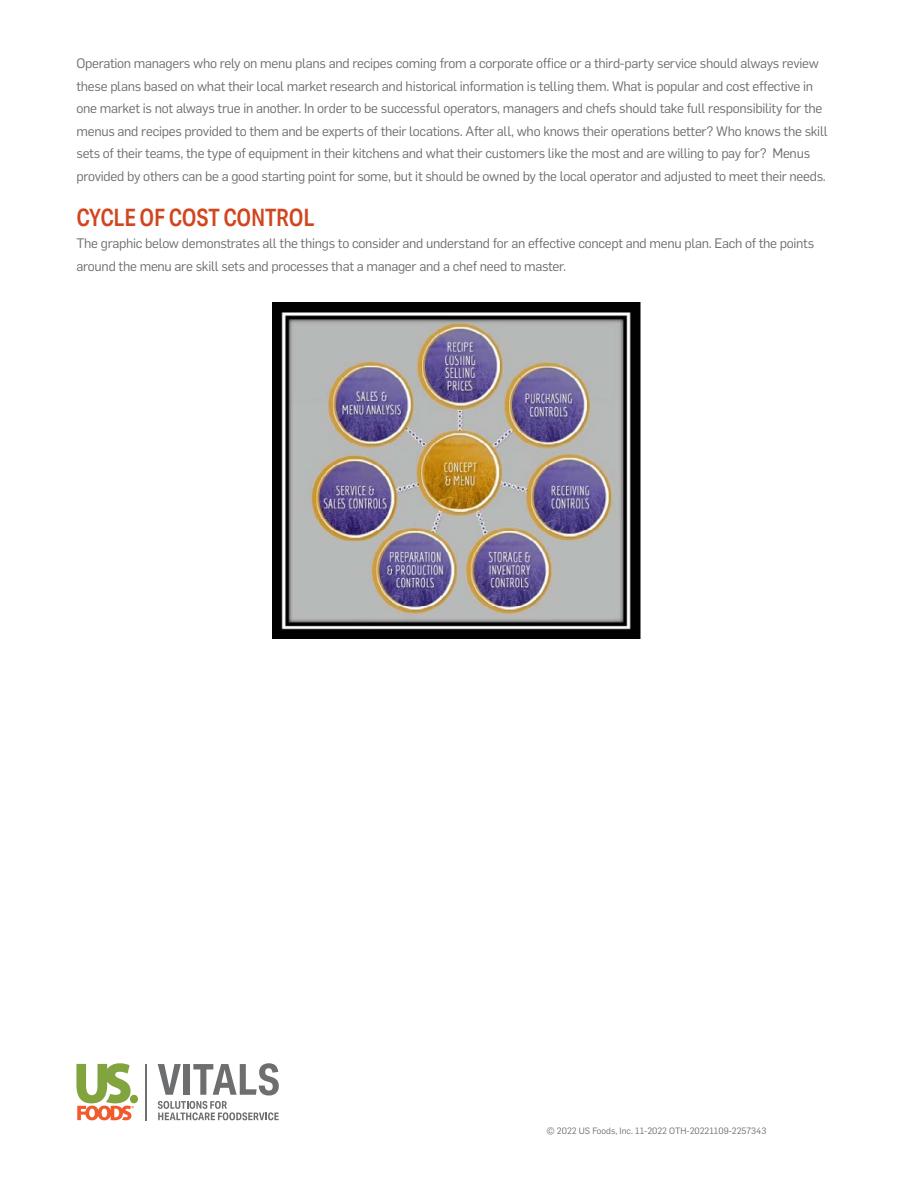
<style>
.page{position:relative;width:918px;height:1188px;background:#fff}
.page>*{position:absolute;margin:0;border:0;box-sizing:border-box;transform-origin:0 0}
.t1{font:500 24px "Aktiv Grotesk Cd";letter-spacing:-.01em;color:#d1461f}
.t2{font:13.5px/22.5px "Flama";letter-spacing:-.02em;color:#6d6e71}
.t3{font:9px "Flama";color:#6d6e71}
</style>
<div class="page">
<hr style="left:145px;top:1064px;width:2px;height:56px;background:#6d6f70">
<div style="left:130px;top:1095px;width:8px;height:8px;background:#82a43e;border-radius:50%"></div>
<svg style="left:76px;top:1063px;width:58px;height:57px"></svg>
<svg style="left:158px;top:1063px;width:121px;height:57px"></svg>
<img style="left:272px;top:302px;width:368px;height:336px">
<p class="t2" style="left:76px;top:51px;width:753px">Operation managers who rely on menu plans and recipes coming from a corporate office or a third-party service should always review these plans based on what their local market research and historical information is telling them. What is popular and cost effective in one market is not always true in another. In order to be successful operators, managers and chefs should take full responsibility for the menus and recipes provided to them and be experts of their locations. After all, who knows their operations better? Who knows the skill sets of their teams, the type of equipment in their kitchens and what their customers like the most and are willing to pay for? Menus provided by others can be a good starting point for some, but it should be owned by the local operator and adjusted to meet their needs.</p>
<h1 class="t1" style="left:76px;top:203px;width:240px">CYCLE OF COST CONTROL</h1>
<p class="t2" style="left:76px;top:231px;width:739px">The graphic below demonstrates all the things to consider and understand for an effective concept and menu plan. Each of the points around the menu are skill sets and processes that a manager and a chef need to master.</p>
<p class="t3" style="left:546px;top:1125px;width:221px">© 2022 US Foods, Inc. 11-2022 OTH-20221109-2257343</p>
</div>
